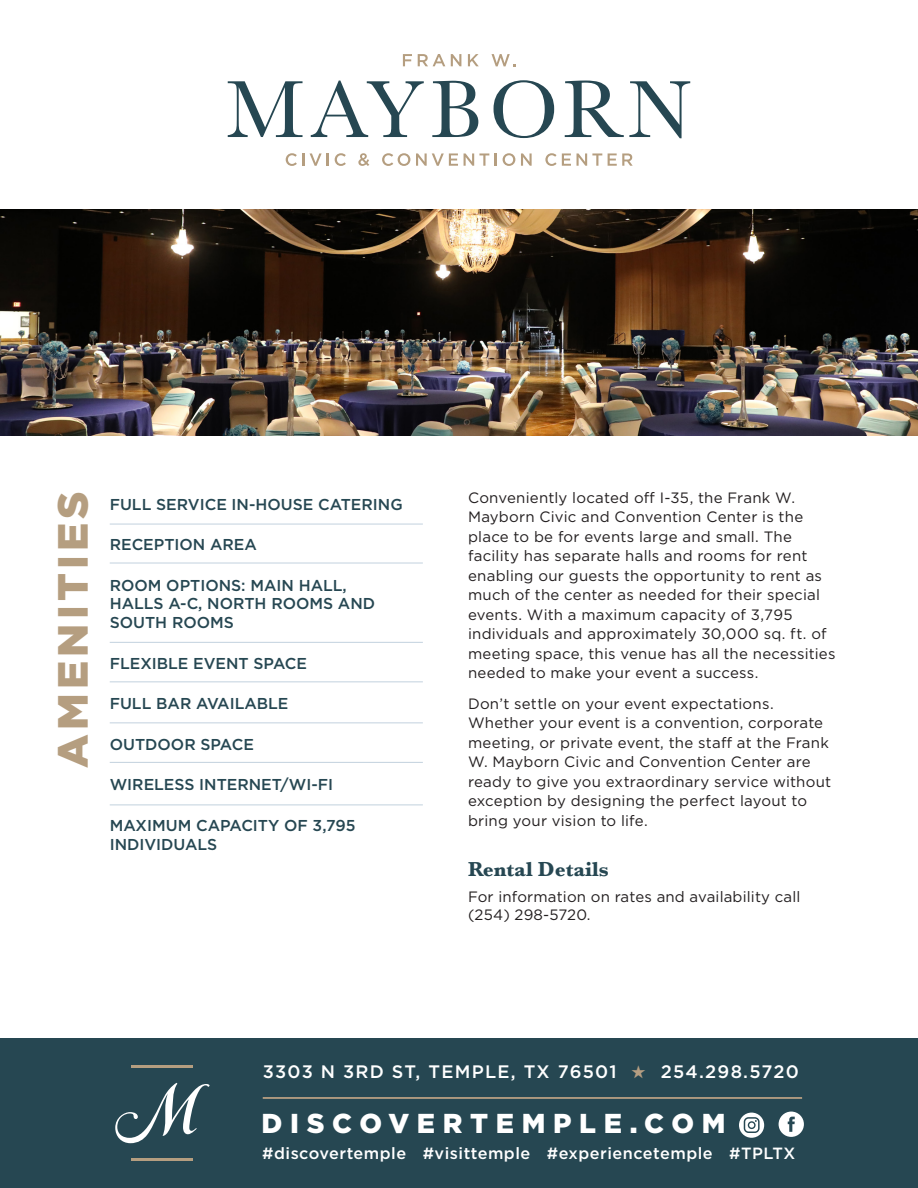
<style>
.page{position:relative;width:918px;height:1188px;background:#fff}
.page>*{position:absolute;margin:0;border:0;box-sizing:border-box;transform-origin:0 0}
.t1{font:900 42.3px "Gotham";letter-spacing:.1em;color:#b59e80}
.t2{font:900 27.3px "Gotham";letter-spacing:.28em;color:#fff}
.t3{font:700 21px "Baskerville";color:#264752}
.t4{font:500 18px "Gotham";letter-spacing:.07em;color:#fff}
.t5{font:500 16.2px "Gotham";letter-spacing:.03em;color:#fff}
.t6{font:500 15.75px/18.9px "Gotham";color:#264752}
.t7{font:15px/19.5px "Gotham";letter-spacing:.015em;color:#231f20}
.s1{color:#b59e82}
</style>
<div class="page">
<div style="left:0;top:1039px;width:918px;height:149px;background:#264752"></div>
<svg style="left:779px;top:1112px;width:25px;height:25px"></svg>
<svg style="left:739px;top:1113px;width:25px;height:25px"></svg>
<hr style="left:263px;top:1097px;width:539px;height:2px;background:#b59e82">
<svg style="left:115px;top:1083px;width:95px;height:60px"></svg>
<hr style="left:132px;top:1065px;width:61px;height:2px;background:#b59e80">
<hr style="left:132px;top:1159px;width:61px;height:2px;background:#b59e80">
<img style="left:0;top:210px;width:918px;height:226px">
<hr style="left:110px;top:563px;width:313px;height:1px;background:#c2d1de">
<hr style="left:110px;top:524px;width:313px;height:1px;background:#c2d1de">
<hr style="left:110px;top:642px;width:313px;height:1px;background:#c2d1de">
<hr style="left:110px;top:682px;width:313px;height:1px;background:#c2d1de">
<hr style="left:110px;top:723px;width:313px;height:1px;background:#c2d1de">
<hr style="left:110px;top:762px;width:313px;height:1px;background:#c2d1de">
<hr style="left:110px;top:805px;width:313px;height:1px;background:#c2d1de">
<svg style="left:403px;top:54px;width:9px;height:12px"></svg>
<svg style="left:418px;top:54px;width:27px;height:12px"></svg>
<svg style="left:451px;top:54px;width:10px;height:12px"></svg>
<svg style="left:468px;top:54px;width:11px;height:12px"></svg>
<svg style="left:492px;top:54px;width:23px;height:12px"></svg>
<svg style="left:286px;top:153px;width:18px;height:13px"></svg>
<svg style="left:310px;top:153px;width:19px;height:13px"></svg>
<svg style="left:335px;top:153px;width:11px;height:13px"></svg>
<svg style="left:358px;top:153px;width:11px;height:13px"></svg>
<svg style="left:382px;top:153px;width:28px;height:13px"></svg>
<svg style="left:416px;top:153px;width:42px;height:13px"></svg>
<svg style="left:464px;top:153px;width:25px;height:13px"></svg>
<svg style="left:495px;top:153px;width:2px;height:13px"></svg>
<svg style="left:503px;top:153px;width:12px;height:13px"></svg>
<svg style="left:521px;top:153px;width:11px;height:13px"></svg>
<svg style="left:545px;top:153px;width:26px;height:13px"></svg>
<svg style="left:577px;top:153px;width:25px;height:13px"></svg>
<svg style="left:608px;top:153px;width:25px;height:13px"></svg>
<svg style="left:228px;top:81px;width:75px;height:56px"></svg>
<svg style="left:311px;top:81px;width:113px;height:56px"></svg>
<svg style="left:432px;top:81px;width:46px;height:56px"></svg>
<svg style="left:494px;top:80px;width:60px;height:58px"></svg>
<svg style="left:565px;top:81px;width:125px;height:57px"></svg>
<p class="t1" style="left:44px;top:768px;width:279px;rotate:-90deg">AMENITIES</p>
<p class="t6" style="left:110px;top:494px;width:294px">FULL SERVICE IN-HOUSE CATERING</p>
<p class="t6" style="left:110px;top:535px;width:149px">RECEPTION AREA</p>
<p class="t6" style="left:110px;top:575px;width:267px">ROOM OPTIONS: MAIN HALL,<br>HALLS A-C, NORTH ROOMS AND<br>SOUTH ROOMS</p>
<p class="t6" style="left:110px;top:654px;width:199px">FLEXIBLE EVENT SPACE</p>
<p class="t6" style="left:110px;top:694px;width:180px">FULL BAR AVAILABLE</p>
<p class="t6" style="left:110px;top:735px;width:146px">OUTDOOR SPACE</p>
<p class="t6" style="left:110px;top:775px;width:225px">WIRELESS INTERNET/WI-FI</p>
<p class="t6" style="left:110px;top:816px;width:247px">MAXIMUM CAPACITY OF 3,795<br>INDIVIDUALS</p>
<p class="t7" style="left:468px;top:488px;width:369px">Conveniently located off I-35, the Frank W.<br>Mayborn Civic and Convention Center is the place to be for events large and small. The facility has separate halls and rooms for rent enabling our guests the opportunity to rent as much of the center as needed for their special events. With a maximum capacity of 3,795 individuals and approximately 30,000 sq. ft. of meeting space, this venue has all the necessities needed to make your event a success.</p>
<p class="t7" style="left:468px;top:693px;width:365px">Don’t settle on your event expectations.<br>Whether your event is a convention, corporate meeting, or private event, the staff at the Frank W. Mayborn Civic and Convention Center are ready to give you extraordinary service without exception by designing the perfect layout to bring your vision to life.</p>
<p class="t3" style="left:468px;top:855px;width:142px">Rental Details</p>
<p class="t7" style="left:468px;top:887px;width:334px;line-height:18px">For information on rates and availability call (254) 298-5720.</p>
<p class="t4" style="left:263px;top:1060px;width:538px">3303 N 3RD ST, TEMPLE, TX 76501 <span class="s1">★</span> 254.298.5720</p>
<p class="t2" style="left:262px;top:1105px;width:465px">DISCOVERTEMPLE.COM</p>
<p class="t5" style="left:262px;top:1143px;width:535px">#discovertemple #visittemple #experiencetemple #TPLTX</p>
</div>
